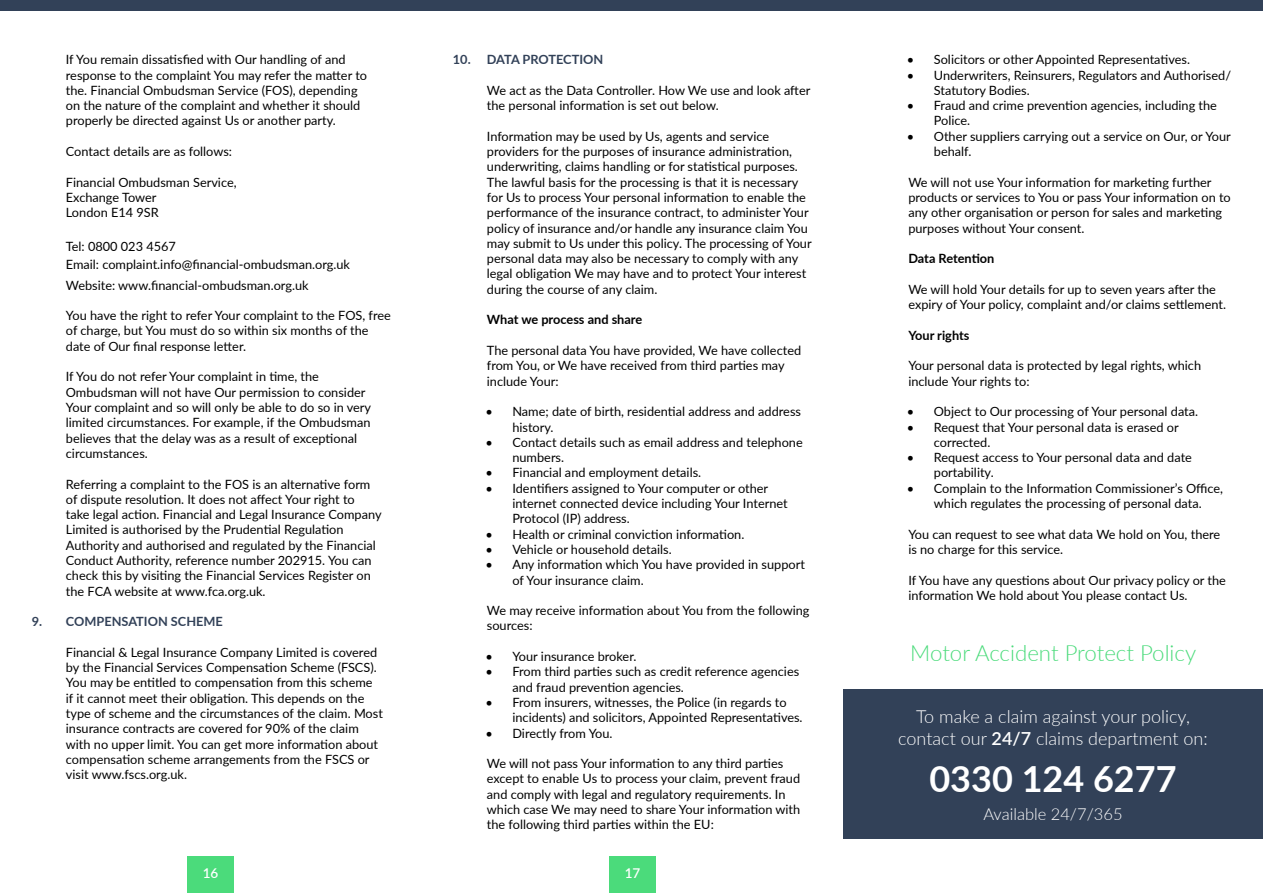
<style>
.page{position:relative;width:1263px;height:893px;background:#fff}
.page>*{position:absolute;margin:0;border:0;box-sizing:border-box;transform-origin:0 0}
.t1{font:700 36px "Lato";color:#fff}
.t2{font:300 22.2px "Lato";color:#4bdb7b}
.t3{font:300 18px/21.6px "Lato";color:#fff;text-align:center}
.t4{font:300 16.5px "Lato";color:#fff}
.t5{font:600 13.5px "Lato";color:#fff}
.t6{font:12.75px/15.3px "Lato";color:#000}
.t7{font:700 12.75px "Lato";color:#000}
.t8{font:700 12.75px "Lato";color:#324158}
.s1{font-weight:600}
</style>
<div class="page">
<div style="left:0;top:0;width:1263px;height:11px;background:#324158"></div>
<div style="left:843px;top:689px;width:420px;height:150px;background:#324158"></div>
<div style="left:609px;top:857px;width:47px;height:36px;background:#4bdb7b"></div>
<div style="left:187px;top:857px;width:47px;height:36px;background:#4bdb7b"></div>
<p class="t6" style="left:66px;top:51px;width:303px">If You remain dissatisfied with Our handling of and response to the complaint You may refer the matter to the. Financial Ombudsman Service (FOS), depending on the nature of the complaint and whether it should properly be directed against Us or another party.</p>
<p class="t6" style="left:66px;top:143px;width:168px">Contact details are as follows:</p>
<p class="t6" style="left:66px;top:174px;width:172px">Financial Ombudsman Service,</p>
<p class="t6" style="left:66px;top:189px;width:92px">Exchange Tower</p>
<p class="t6" style="left:66px;top:204px;width:94px">London E14 9SR</p>
<p class="t6" style="left:66px;top:238px;width:112px">Tel: 0800 023 4567</p>
<p class="t6" style="left:66px;top:256px;width:286px">Email: complaint.info@financial-ombudsman.org.uk</p>
<p class="t6" style="left:66px;top:277px;width:244px">Website: www.financial-ombudsman.org.uk</p>
<p class="t6" style="left:66px;top:307px;width:326px">You have the right to refer Your complaint to the FOS, free of charge, but You must do so within six months of the date of Our final response letter.</p>
<p class="t6" style="left:66px;top:369px;width:307px">If You do not refer Your complaint in time, the Ombudsman will not have Our permission to consider Your complaint and so will only be able to do so in very limited circumstances. For example, if the Ombudsman believes that the delay was as a result of exceptional circumstances.</p>
<p class="t6" style="left:66px;top:476px;width:317px">Referring a complaint to the FOS is an alternative form of dispute resolution. It does not affect Your right to take legal action. Financial and Legal Insurance Company Limited is authorised by the Prudential Regulation Authority and authorised and regulated by the Financial Conduct Authority, reference number 202915. You can check this by visiting the Financial Services Register on the FCA website at www.fca.org.uk.</p>
<p class="t8" style="left:32px;top:612px;width:193px">9. COMPENSATION SCHEME</p>
<p class="t6" style="left:66px;top:644px;width:319px">Financial &amp; Legal Insurance Company Limited is covered by the Financial Services Compensation Scheme (FSCS).<br>You may be entitled to compensation from this scheme if it cannot meet their obligation. This depends on the type of scheme and the circumstances of the claim. Most insurance contracts are covered for 90% of the claim with no upper limit. You can get more information about compensation scheme arrangements from the FSCS or visit www.fscs.org.uk.</p>
<p class="t8" style="left:453px;top:50px;width:152px">10. DATA PROTECTION</p>
<p class="t6" style="left:487px;top:82px;width:325px">We act as the Data Controller. How We use and look after the personal information is set out below.</p>
<p class="t6" style="left:487px;top:128px;width:326px">Information may be used by Us, agents and service providers for the purposes of insurance administration, underwriting, claims handling or for statistical purposes.<br>The lawful basis for the processing is that it is necessary for Us to process Your personal information to enable the performance of the insurance contract, to administer Your policy of insurance and/or handle any insurance claim You may submit to Us under this policy. The processing of Your personal data may also be necessary to comply with any legal obligation We may have and to protect Your interest during the course of any claim.</p>
<p class="t7" style="left:487px;top:310px;width:157px">What we process and share</p>
<p class="t6" style="left:487px;top:342px;width:316px">The personal data You have provided, We have collected from You, or We have received from third parties may include Your:</p>
<p class="t6" style="left:512px;top:403px;width:290px;text-indent:-27px">• Name; date of birth, residential address and address history.</p>
<p class="t6" style="left:512px;top:434px;width:292px;text-indent:-27px">• Contact details such as email address and telephone numbers.</p>
<p class="t6" style="left:485px;top:465px;width:217px">• Financial and employment details.</p>
<p class="t6" style="left:512px;top:480px;width:277px;text-indent:-27px">• Identifiers assigned to Your computer or other internet connected device including Your Internet<br>Protocol (IP) address.</p>
<p class="t6" style="left:485px;top:526px;width:260px">• Health or criminal conviction information.</p>
<p class="t6" style="left:485px;top:541px;width:188px">• Vehicle or household details.</p>
<p class="t6" style="left:512px;top:556px;width:294px;text-indent:-27px">• Any information which You have provided in support of Your insurance claim.</p>
<p class="t6" style="left:487px;top:602px;width:324px">We may receive information about You from the following sources:</p>
<p class="t6" style="left:485px;top:648px;width:153px">• Your insurance broker.</p>
<p class="t6" style="left:512px;top:663px;width:288px;text-indent:-27px">• From third parties such as credit reference agencies and fraud prevention agencies.</p>
<p class="t6" style="left:512px;top:694px;width:292px;text-indent:-27px">• From insurers, witnesses, the Police (in regards to incidents) and solicitors, Appointed Representatives.</p>
<p class="t6" style="left:485px;top:725px;width:129px">• Directly from You.</p>
<p class="t6" style="left:487px;top:755px;width:315px">We will not pass Your information to any third parties except to enable Us to process your claim, prevent fraud and comply with legal and regulatory requirements. In which case We may need to share Your information with the following third parties within the EU:</p>
<p class="t5" style="left:203px;top:864px;width:17px">16</p>
<p class="t5" style="left:625px;top:864px;width:17px">17</p>
<p class="t6" style="left:907px;top:51px;width:285px">• Solicitors or other Appointed Representatives.</p>
<p class="t6" style="left:934px;top:67px;width:299px;text-indent:-27px">• Underwriters, Reinsurers, Regulators and Authorised/<br>Statutory Bodies.</p>
<p class="t6" style="left:934px;top:97px;width:285px;text-indent:-27px">• Fraud and crime prevention agencies, including the<br>Police.</p>
<p class="t6" style="left:934px;top:128px;width:298px;text-indent:-27px">• Other suppliers carrying out a service on Our, or Your behalf.</p>
<p class="t6" style="left:908px;top:174px;width:324px">We will not use Your information for marketing further products or services to You or pass Your information on to any other organisation or person for sales and marketing purposes without Your consent.</p>
<p class="t7" style="left:908px;top:249px;width:88px">Data Retention</p>
<p class="t6" style="left:908px;top:281px;width:319px">We will hold Your details for up to seven years after the expiry of Your policy, complaint and/or claims settlement.</p>
<p class="t7" style="left:908px;top:326px;width:63px">Your rights</p>
<p class="t6" style="left:908px;top:357px;width:294px">Your personal data is protected by legal rights, which include Your rights to:</p>
<p class="t6" style="left:907px;top:403px;width:293px">• Object to Our processing of Your personal data.</p>
<p class="t6" style="left:934px;top:419px;width:246px;text-indent:-27px">• Request that Your personal data is erased or corrected.</p>
<p class="t6" style="left:934px;top:449px;width:260px;text-indent:-27px">• Request access to Your personal data and date portability.</p>
<p class="t6" style="left:907px;top:480px;width:318px;text-align:center">• Complain to the Information Commissioner’s Office, which regulates the processing of personal data.</p>
<p class="t6" style="left:908px;top:526px;width:313px">You can request to see what data We hold on You, there is no charge for this service.</p>
<p class="t6" style="left:908px;top:572px;width:319px">If You have any questions about Our privacy policy or the information We hold about You please contact Us.</p>
<p class="t2" style="left:910px;top:637px;width:287px">Motor Accident Protect Policy</p>
<p class="t3" style="left:898px;top:705px;width:311px">To make a claim against your policy, contact our <span class="s1">24/7</span> claims department on:</p>
<p class="t1" style="left:929px;top:752px;width:249px">0330 124 6277</p>
<p class="t4" style="left:983px;top:802px;width:141px">Available 24/7/365</p>
</div>
